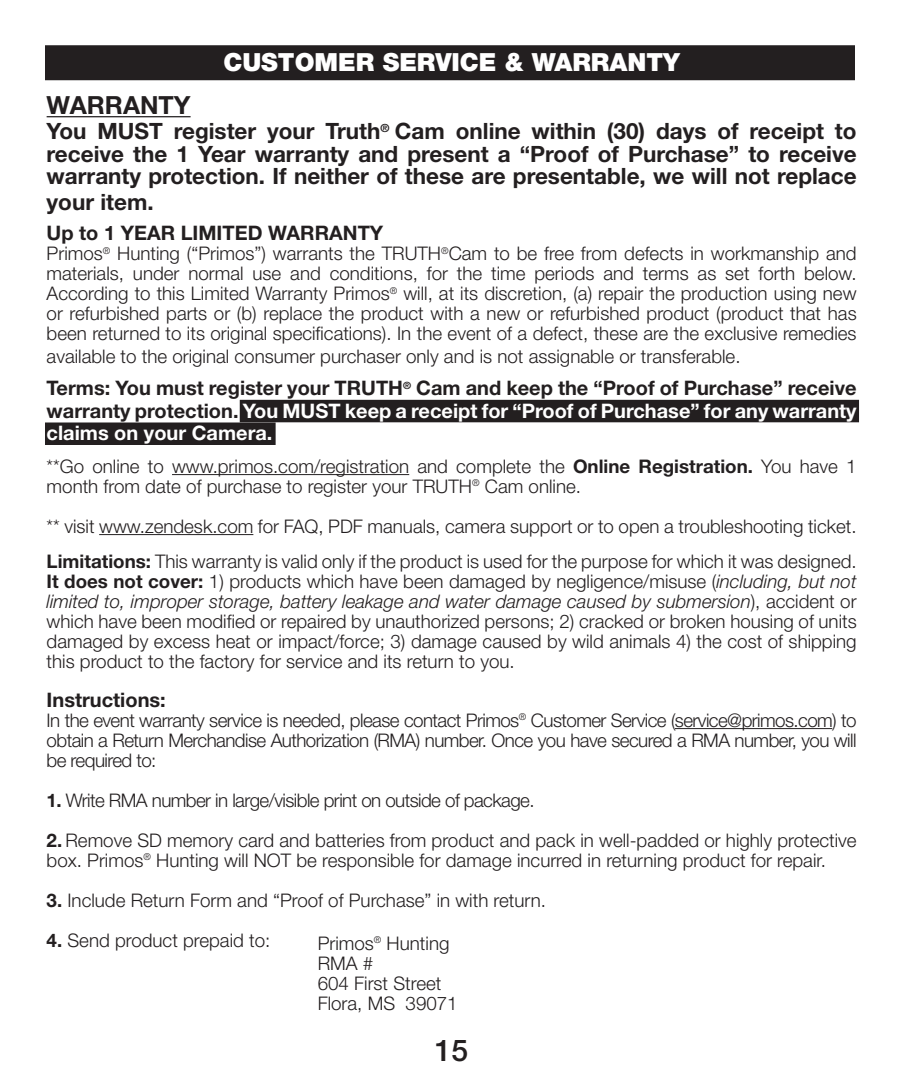
<style>
.page{position:relative;width:900px;height:1080px;background:#fff}
.page>*{position:absolute;margin:0;border:0;box-sizing:border-box;transform-origin:0 0}
.t1{font:500 30px "Helvetica Neue";color:#231f20}
.t2{font:900 25px "Helvetica Neue";color:#fff}
.t3{font:700 25px "Helvetica Neue";color:#231f20}
.t4{font:700 22.5px/22.5px "Helvetica Neue";color:#231f20;text-align:justify}
.t5{font:700 20px/22.5px "Helvetica Neue";color:#231f20;text-align:justify}
.t6{font:300 18.75px/20px "Helvetica Neue";color:#231f20;text-align:justify}
.t7{font:300 18.75px "Helvetica Neue";letter-spacing:-.03em;color:#231f20}
.s1{color:#fff}
.s2{font-weight:700}
.s3{font-style:italic}
</style>
<div class="page">
<div style="left:45px;top:422px;width:231px;height:23px;background:#231f20"></div>
<div style="left:240px;top:400px;width:619px;height:22px;background:#231f20"></div>
<div style="left:45px;top:45px;width:810px;height:35px;background:#231f20"></div>
<hr style="left:47px;top:116px;width:144px;height:1px;background:#231f20">
<hr style="left:172px;top:474px;width:237px;height:1px;background:#231f20">
<hr style="left:99px;top:534px;width:154px;height:1px;background:#231f20">
<hr style="left:675px;top:728px;width:157px;height:1px;background:#231f20">
<p class="t2" style="left:223px;top:47px;width:458px">CUSTOMER SERVICE &amp; WARRANTY</p>
<p class="t3" style="left:47px;top:90px;width:145px">WARRANTY</p>
<p class="t4" style="left:47px;top:119px;width:812px">You MUST register your Truth<sup>®</sup> Cam online within (30) days of receipt to receive the 1 Year warranty and present a “Proof of Purchase” to receive warranty protection. If neither of these are presentable, we will not replace</p>
<p class="t4" style="left:47px;top:190px;width:109px">your item.</p>
<p class="t5" style="left:47px;top:221px;width:338px">Up to 1 YEAR LIMITED WARRANTY</p>
<p class="t6" style="left:47px;top:243px;width:812px">Primos<sup>®</sup> Hunting (“Primos”) warrants the TRUTH<sup>®</sup>Cam to be free from defects in workmanship and materials, under normal use and conditions, for the time periods and terms as set forth below.<br>According to this Limited Warranty Primos<sup>®</sup> will, at its discretion, (a) repair the production using new or refurbished parts or (b) replace the product with a new or refurbished product (product that has been returned to its original specifications). In the event of a defect, these are the exclusive remedies</p>
<p class="t6" style="left:47px;top:346px;width:695px">available to the original consumer purchaser only and is not assignable or transferable.</p>
<p class="t5" style="left:47px;top:376px;width:812px">Terms: You must register your TRUTH<sup>®</sup> Cam and keep the “Proof of Purchase” receive warranty protection. <span class="s1">You MUST keep a receipt for “Proof of Purchase” for any warranty claims on your Camera.</span></p>
<p class="t6" style="left:47px;top:456px;width:812px">**Go online to www.primos.com/registration and complete the <span class="s2">Online Registration.</span> You have 1 month from date of purchase to register your TRUTH<sup>®</sup> Cam online.</p>
<p class="t6" style="left:47px;top:516px;width:812px">** visit www.zendesk.com for FAQ, PDF manuals, camera support or to open a troubleshooting ticket.</p>
<p class="t6" style="left:47px;top:551px;width:812px"><span class="s2">Limitations:</span> This warranty is valid only if the product is used for the purpose for which it was designed.<br><span class="s2">It does not cover:</span> 1) products which have been damaged by negligence/misuse (<span class="s3">including, but not limited to, improper storage, battery leakage and water damage caused by submersion</span>), accident or which have been modified or repaired by unauthorized persons; 2) cracked or broken housing of units damaged by excess heat or impact/force; 3) damage caused by wild animals 4) the cost of shipping this product to the factory for service and its return to you.</p>
<p class="t5" style="left:47px;top:688px;width:121px">Instructions:</p>
<p class="t6" style="left:47px;top:710px;width:812px">In the event warranty service is needed, please contact Primos<sup>®</sup> Customer Service (service@primos.com) to obtain a Return Merchandise Authorization (RMA) number. Once you have secured a RMA number, you will be required to:</p>
<p class="t7" style="left:47px;top:789px;width:490px"><span class="s2">1.</span> Write RMA number in large/visible print on outside of package.</p>
<p class="t6" style="left:47px;top:830px;width:811px"><span class="s2">2.</span> Remove SD memory card and batteries from product and pack in well-padded or highly protective box. Primos<sup>®</sup> Hunting will NOT be responsible for damage incurred in returning product for repair.</p>
<p class="t6" style="left:47px;top:890px;width:501px"><span class="s2">3.</span> Include Return Form and “Proof of Purchase” in with return.</p>
<p class="t6" style="left:47px;top:930px;width:225px"><span class="s2">4.</span> Send product prepaid to:</p>
<p class="t6" style="left:318px;top:933px;width:133px">Primos<sup>®</sup> Hunting</p>
<p class="t6" style="left:318px;top:953px;width:57px">RMA #</p>
<p class="t6" style="left:318px;top:973px;width:125px">604 First Street</p>
<p class="t6" style="left:318px;top:993px;width:142px">Flora, MS 39071</p>
<p class="t1" style="left:435px;top:1033px;width:35px">15</p>
</div>
